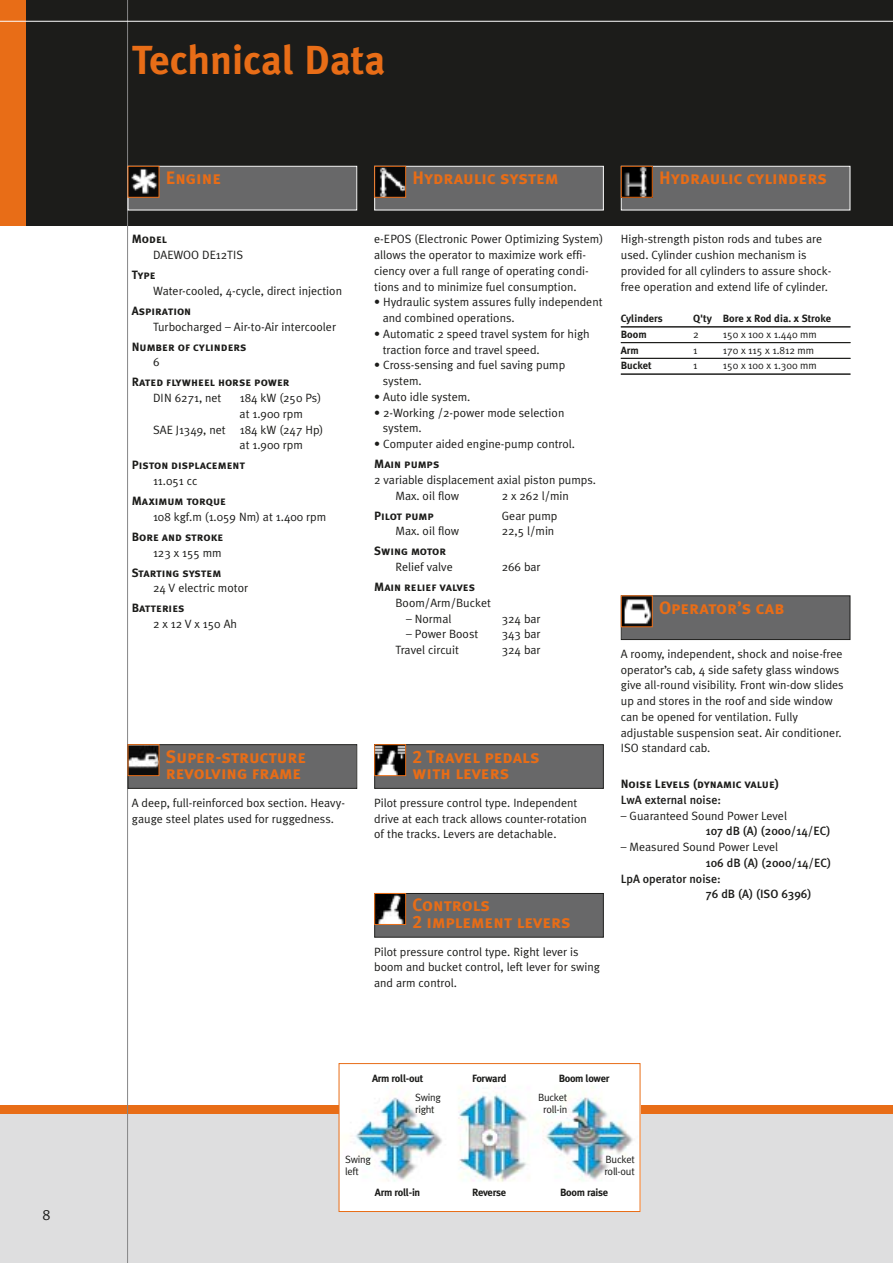
<style>
.page{position:relative;width:893px;height:1263px;background:#fff}
.page>*{position:absolute;margin:0;border:0;box-sizing:border-box;transform-origin:0 0}
.t1{font:700 40.5px "Meta Plus";color:#e86d17}
.t2{font:18px/16.5px "Meta Plus Bold Caps";color:#e86d17}
.t3{font:15px "Meta Plus Normal";color:#1c1c1a}
.t4{font:12px/15.8px "Meta Plus Normal";color:#1c1c1a}
.t5{font:12px "Meta Plus Bold Caps";color:#1c1c1a}
.t6{font:500 12px "Meta Plus";color:#1c1c1a}
.t7{font:700 10.5px "Meta Plus";letter-spacing:-.025em;color:#1c1c1a}
.t8{font:10.5px/12px "Meta Plus Normal";letter-spacing:-.025em;color:#1c1c1a}
.t9{font:10.5px "Meta Plus Normal";color:#1c1c1a}
.t10{font:700 10.5px/15.8px "Meta Plus";color:#1c1c1a}
</style>
<div class="page">
<div style="left:622px;top:596px;width:227px;height:43px;background:#686869"></div>
<div style="left:621px;top:595px;width:229px;height:45px;border:1px solid #1c1c1a"></div>
<img style="left:623px;top:597px;width:28px;height:28px">
<div style="left:621px;top:595px;width:32px;height:32px;border:1px solid #e86d17"></div>
<div style="left:0;top:1114px;width:893px;height:149px;background:#dededf"></div>
<div style="left:0;top:1106px;width:893px;height:8px;background:#e86d17"></div>
<div style="left:0;top:0;width:893px;height:225px;background:#1c1c1a"></div>
<div style="left:0;top:0;width:26px;height:225px;background:#e86d17"></div>
<hr style="left:127px;top:0;width:1px;height:1263px;background:#868687">
<hr style="left:0;top:21px;width:893px;height:1px;background:#fff">
<div style="left:128px;top:167px;width:228px;height:43px;background:#686869"></div>
<div style="left:128px;top:166px;width:229px;height:44px;border:1px solid #fff"></div>
<img style="left:130px;top:168px;width:27px;height:28px">
<div style="left:128px;top:166px;width:31px;height:32px;border:1px solid #e86d17"></div>
<div style="left:375px;top:167px;width:228px;height:43px;background:#686869"></div>
<div style="left:374px;top:166px;width:230px;height:44px;border:1px solid #fff"></div>
<img style="left:376px;top:168px;width:28px;height:28px">
<div style="left:374px;top:166px;width:32px;height:32px;border:1px solid #e86d17"></div>
<div style="left:622px;top:167px;width:227px;height:43px;background:#686869"></div>
<div style="left:621px;top:166px;width:229px;height:44px;border:1px solid #fff"></div>
<img style="left:623px;top:168px;width:28px;height:28px">
<div style="left:621px;top:166px;width:32px;height:32px;border:1px solid #e86d17"></div>
<div style="left:128px;top:745px;width:228px;height:43px;background:#686869"></div>
<div style="left:128px;top:744px;width:229px;height:45px;border:1px solid #1c1c1a"></div>
<img style="left:130px;top:746px;width:27px;height:28px">
<div style="left:128px;top:744px;width:31px;height:32px;border:1px solid #e86d17"></div>
<div style="left:375px;top:894px;width:228px;height:43px;background:#686869"></div>
<div style="left:374px;top:893px;width:230px;height:45px;border:1px solid #1c1c1a"></div>
<img style="left:376px;top:895px;width:28px;height:28px">
<div style="left:374px;top:893px;width:32px;height:32px;border:1px solid #e86d17"></div>
<div style="left:375px;top:745px;width:228px;height:43px;background:#686869"></div>
<div style="left:374px;top:744px;width:230px;height:45px;border:1px solid #1c1c1a"></div>
<img style="left:376px;top:746px;width:28px;height:28px">
<div style="left:374px;top:744px;width:32px;height:32px;border:1px solid #e86d17"></div>
<hr style="left:621px;top:326px;width:229px;height:1px;background:#1c1c1a">
<hr style="left:621px;top:342px;width:229px;height:1px;background:#1c1c1a">
<hr style="left:621px;top:358px;width:229px;height:1px;background:#1c1c1a">
<hr style="left:621px;top:374px;width:229px;height:1px;background:#1c1c1a">
<img style="left:341px;top:1086px;width:297px;height:124px">
<div style="left:339px;top:1063px;width:301px;height:149px;border:1px solid #e86d17"></div>
<p class="t3" style="left:43px;top:1209px;width:10px">8</p>
<h1 class="t1" style="left:132px;top:46px;width:255px">Technical Data</h1>
<h2 class="t2" style="left:166px;top:170px;width:57px">Engine</h2>
<h2 class="t2" style="left:412px;top:170px;width:147px">Hydraulic system</h2>
<h2 class="t2" style="left:659px;top:170px;width:170px">Hydraulic cylinders</h2>
<p class="t5" style="left:132px;top:232px;width:37px">Model</p>
<p class="t4" style="left:153px;top:248px;width:92px">DAEWOO DE12TIS</p>
<p class="t5" style="left:132px;top:268px;width:25px">Type</p>
<p class="t4" style="left:153px;top:284px;width:190px">Water-cooled, 4-cycle, direct injection</p>
<p class="t5" style="left:132px;top:304px;width:61px">Aspiration</p>
<p class="t4" style="left:153px;top:320px;width:184px">Turbocharged – Air-to-Air intercooler</p>
<p class="t5" style="left:132px;top:339px;width:116px">Number of cylinders</p>
<p class="t4" style="left:153px;top:356px;width:8px">6</p>
<p class="t5" style="left:132px;top:375px;width:159px">Rated flywheel horse power</p>
<p class="t4" style="left:153px;top:391px;width:70px">DIN 6271, net</p>
<p class="t4" style="left:240px;top:391px;width:83px">184 kW (250 Ps)</p>
<p class="t4" style="left:240px;top:407px;width:65px">at 1.900 rpm</p>
<p class="t4" style="left:153px;top:423px;width:172px">SAE J1349, net 184 kW (247 Hp)</p>
<p class="t4" style="left:240px;top:439px;width:65px">at 1.900 rpm</p>
<p class="t5" style="left:132px;top:458px;width:115px">Piston displacement</p>
<p class="t4" style="left:153px;top:474px;width:46px">11.051 cc</p>
<p class="t5" style="left:132px;top:494px;width:96px">Maximum torque</p>
<p class="t4" style="left:153px;top:510px;width:175px">108 kgf.m (1.059 Nm) at 1.400 rpm</p>
<p class="t5" style="left:132px;top:530px;width:93px">Bore and stroke</p>
<p class="t4" style="left:153px;top:546px;width:70px">123 x 155 mm</p>
<p class="t5" style="left:132px;top:565px;width:91px">Starting system</p>
<p class="t4" style="left:153px;top:582px;width:97px">24 V electric motor</p>
<p class="t5" style="left:132px;top:601px;width:54px">Batteries</p>
<p class="t4" style="left:153px;top:617px;width:85px">2 x 12 V x 150 Ah</p>
<h2 class="t2" style="left:166px;top:748px;width:142px">Super-structure revolving frame</h2>
<p class="t4" style="left:132px;top:796px;width:215px">A deep, full-reinforced box section. Heavy&shy;gauge steel plates used for ruggedness.</p>
<p class="t4" style="left:374px;top:233px;width:230px">e-EPOS (Electronic Power Optimizing System) allows the operator to maximize work effi&shy;ciency over a full range of operating condi&shy;tions and to minimize fuel consumption.</p>
<p class="t4" style="left:383px;top:296px;width:221px;text-indent:-9px">• Hydraulic system assures fully independent and combined operations.</p>
<p class="t4" style="left:383px;top:327px;width:209px;text-indent:-9px">• Automatic 2 speed travel system for high traction force and travel speed.</p>
<p class="t4" style="left:383px;top:359px;width:184px;text-indent:-9px">• Cross-sensing and fuel saving pump system.</p>
<p class="t4" style="left:374px;top:390px;width:98px">• Auto idle system.</p>
<p class="t4" style="left:383px;top:406px;width:183px;text-indent:-9px">• 2-Working /2-power mode selection system.</p>
<p class="t4" style="left:374px;top:437px;width:202px">• Computer aided engine-pump control.</p>
<p class="t5" style="left:374px;top:457px;width:67px">Main pumps</p>
<p class="t4" style="left:395px;top:473px;width:202px;text-indent:-21px">2 variable displacement axial piston pumps.<br>Max. oil flow</p>
<p class="t4" style="left:502px;top:489px;width:69px">2 x 262 l/min</p>
<p class="t5" style="left:374px;top:508px;width:61px">Pilot pump</p>
<p class="t4" style="left:502px;top:509px;width:57px">Gear pump</p>
<p class="t4" style="left:395px;top:525px;width:65px">Max. oil flow</p>
<p class="t4" style="left:502px;top:525px;width:54px">22,5 l/min</p>
<p class="t5" style="left:374px;top:544px;width:73px">Swing motor</p>
<p class="t4" style="left:395px;top:560px;width:59px">Relief valve</p>
<p class="t4" style="left:502px;top:560px;width:40px">266 bar</p>
<p class="t5" style="left:374px;top:580px;width:102px">Main relief valves</p>
<p class="t4" style="left:395px;top:596px;width:97px">Boom/Arm/Bucket</p>
<p class="t4" style="left:406px;top:612px;width:47px">– Normal</p>
<p class="t4" style="left:502px;top:612px;width:40px">324 bar</p>
<p class="t4" style="left:406px;top:628px;width:74px">– Power Boost</p>
<p class="t4" style="left:502px;top:628px;width:40px">343 bar</p>
<p class="t4" style="left:395px;top:643px;width:65px">Travel circuit</p>
<p class="t4" style="left:502px;top:643px;width:40px">324 bar</p>
<h2 class="t2" style="left:412px;top:748px;width:129px">2 Travel pedals with levers</h2>
<p class="t4" style="left:374px;top:796px;width:214px">Pilot pressure control type. Independent drive at each track allows counter-rotation of the tracks. Levers are detachable.</p>
<h2 class="t2" style="left:412px;top:897px;width:160px">Controls<br>2 implement levers</h2>
<p class="t4" style="left:374px;top:945px;width:227px">Pilot pressure control type. Right lever is boom and bucket control, left lever for swing and arm control.</p>
<p class="t4" style="left:621px;top:233px;width:212px">High-strength piston rods and tubes are used. Cylinder cushion mechanism is provided for all cylinders to assure shock&shy;free operation and extend life of cylinder.</p>
<p class="t10" style="left:621px;top:312px;width:44px">Cylinders</p>
<p class="t10" style="left:693px;top:312px;width:140px">Q'ty Bore x Rod dia. x Stroke</p>
<p class="t10" style="left:621px;top:328px;width:32px">Boom<br>Arm<br>Bucket</p>
<p class="t8" style="left:693px;top:329px;width:7px">2</p>
<p class="t9" style="left:723px;top:330px;width:95px">150 x 100 x 1.440 mm</p>
<p class="t8" style="left:693px;top:345px;width:6px">1</p>
<p class="t9" style="left:723px;top:346px;width:93px">170 x 115 x 1.812 mm</p>
<p class="t8" style="left:693px;top:361px;width:6px">1</p>
<p class="t9" style="left:723px;top:362px;width:95px">150 x 100 x 1.300 mm</p>
<h2 class="t2" style="left:659px;top:599px;width:127px">Operator’s cab</h2>
<p class="t4" style="left:621px;top:647px;width:224px">A roomy, independent, shock and noise-free operator’s cab, 4 side safety glass windows give all-round visibility. Front win-dow slides up and stores in the roof and side window can be opened for ventilation. Fully adjustable suspension seat. Air conditioner.<br>ISO standard cab.</p>
<p class="t5" style="left:621px;top:777px;width:160px">Noise Levels (dynamic value)</p>
<p class="t6" style="left:621px;top:796px;width:102px">LwA external noise:</p>
<p class="t4" style="left:621px;top:809px;width:168px">– Guaranteed Sound Power Level</p>
<p class="t6" style="left:706px;top:827px;width:126px">107 dB (A) (2000/14/EC)</p>
<p class="t4" style="left:621px;top:840px;width:159px">– Measured Sound Power Level</p>
<p class="t6" style="left:706px;top:859px;width:127px">106 dB (A) (2000/14/EC)</p>
<p class="t6" style="left:621px;top:874px;width:101px">LpA operator noise:</p>
<p class="t6" style="left:706px;top:890px;width:107px">76 dB (A) (ISO 6396)</p>
<p class="t7" style="left:372px;top:1075px;width:53px">Arm roll-out</p>
<p class="t7" style="left:559px;top:1075px;width:52px">Boom lower</p>
<p class="t7" style="left:472px;top:1075px;width:36px">Forward</p>
<p class="t8" style="left:415px;top:1092px;width:27px">Swing right</p>
<p class="t8" style="left:538px;top:1092px;width:31px;text-align:center">Bucket roll-in</p>
<p class="t8" style="left:345px;top:1154px;width:27px">Swing left</p>
<p class="t7" style="left:375px;top:1189px;width:47px">Arm roll-in</p>
<p class="t8" style="left:604px;top:1154px;width:32px">Bucket roll-out</p>
<p class="t7" style="left:472px;top:1189px;width:35px">Reverse</p>
<p class="t7" style="left:560px;top:1189px;width:50px">Boom raise</p>
</div>
